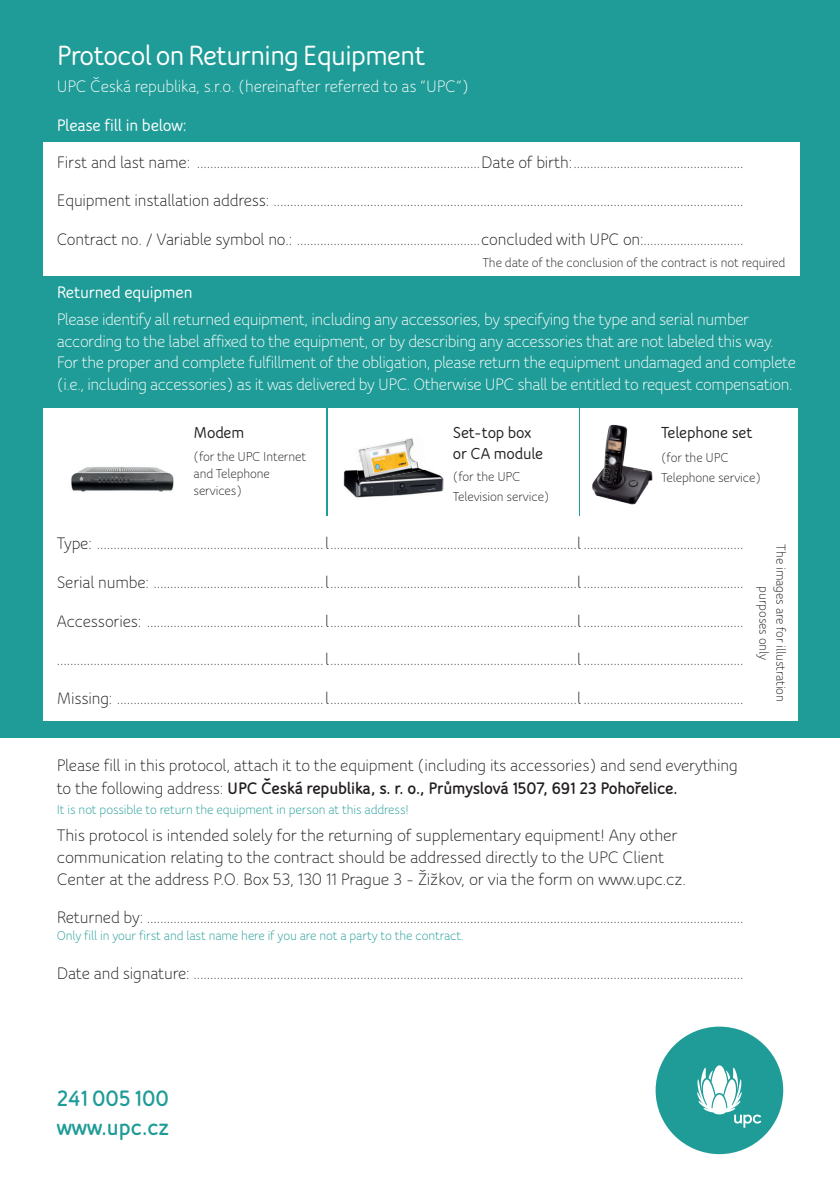
<style>
.page{position:relative;width:840px;height:1191px;background:#fff}
.page>*{position:absolute;margin:0;border:0;box-sizing:border-box;transform-origin:0 0}
.t1{font:700 30px "Bloom Speak OT";letter-spacing:-.02em;color:#fff}
.t2{font:800 24px/29.6px "Bloom Speak OT";color:#1f9c97}
.t3{font:18px/38.6px "Bloom Speak OT";letter-spacing:-.01em;color:#231f20;text-align:justify}
.t4{font:18px/21.6px "Bloom Speak OT";letter-spacing:-.025em;color:#fff}
.t5{font:700 18px "Bloom Speak OT";letter-spacing:-.01em;color:#fff}
.t6{font:700 17.2px/20.8px "Bloom Speak OT";letter-spacing:-.01em;color:#231f20}
.t7{font:14px/16.8px "Bloom Speak OT";letter-spacing:-.01em;color:#231f20}
.t8{font:14px "Bloom Speak OT";letter-spacing:-.01em;color:#1f9c97}
.s1{font-weight:800}
</style>
<div class="page">
<div style="left:0;top:0;width:839px;height:737px;background:#1f9c97"></div>
<div style="left:43px;top:408px;width:754px;height:313px;background:#fff"></div>
<div style="left:43px;top:142px;width:756px;height:133px;background:#fff"></div>
<img style="left:592px;top:425px;width:60px;height:80px">
<img style="left:71px;top:466px;width:103px;height:26px">
<img style="left:343px;top:470px;width:101px;height:28px">
<img style="left:358px;top:438px;width:59px;height:24px">
<img style="left:355px;top:462px;width:72px;height:20px">
<hr style="left:326px;top:404px;width:1px;height:111px;background:#1f9c97">
<hr style="left:578px;top:404px;width:1px;height:111px;background:#1f9c97">
<div style="left:655px;top:1026px;width:127px;height:128px;background:#1f9c97;border-radius:50%"></div>
<svg style="left:697px;top:1065px;width:63px;height:62px"></svg>
<h1 class="t1" style="left:57px;top:38px;width:370px">Protocol on Returning Equipment</h1>
<p class="t4" style="left:57px;top:75px;width:413px">UPC Česká republika, s.r.o. (hereinafter referred to as “UPC”)</p>
<p class="t5" style="left:57px;top:114px;width:131px">Please fill in below:</p>
<p class="t3" style="left:57px;top:143px;width:688px">First and last name: .....................................................................................Date of birth: ...................................................<br>Equipment installation address: .............................................................................................................................................<br>Contract no. / Variable symbol no.: .......................................................concluded with UPC on:..............................</p>
<p class="t5" style="left:57px;top:281px;width:137px">Returned equipmen</p>
<p class="t4" style="left:57px;top:308px;width:740px">Please identify all returned equipment, including any accessories, by specifying the type and serial number according to the label affixed to the equipment, or by describing any accessories that are not labeled this way.<br>For the proper and complete fulfillment of the obligation, please return the equipment undamaged and complete (i.e., including accessories) as it was delivered by UPC. Otherwise UPC shall be entitled to request compensation.</p>
<p class="t7" style="left:482px;top:254px;width:304px">The date of the conclusion of the contract is not required</p>
<p class="t6" style="left:193px;top:422px;width:52px">Modem</p>
<p class="t7" style="left:193px;top:448px;width:114px">(for the UPC Internet and Telephone services)</p>
<p class="t6" style="left:452px;top:422px;width:92px">Set-top box or CA module</p>
<p class="t7" style="left:452px;top:467px;width:98px;line-height:19.6px">(for the UPC<br>Television service)</p>
<p class="t6" style="left:660px;top:422px;width:93px">Telephone set</p>
<p class="t7" style="left:660px;top:447px;width:101px;line-height:20px">(for the UPC<br>Telephone service)</p>
<p class="t3" style="left:57px;top:524px;width:688px">Type: ....................................................................l ..........................................................................l ................................................<br>Serial numbe: ...................................................l ..........................................................................l ................................................<br>Accessories: .....................................................l ..........................................................................l ................................................ ................................................................................l ..........................................................................l ................................................<br>Missing: ..............................................................l ..........................................................................l ................................................</p>
<p class="t7" style="left:789px;top:544px;width:159px;text-align:center;rotate:90deg">The images are for illustration purposes only</p>
<p class="t3" style="left:57px;top:754px;width:682px;line-height:23px">Please fill in this protocol, attach it to the equipment (including its accessories) and send everything to the following address: <span class="s1">UPC Česká republika, s. r. o., Průmyslová 1507, 691 23 Pohořelice.</span></p>
<p class="t8" style="left:57px;top:801px;width:353px">It is not possible to return the equipment in person at this address!</p>
<p class="t3" style="left:57px;top:824px;width:630px;line-height:21.6px;text-align:left">This protocol is intended solely for the returning of supplementary equipment! Any other communication relating to the contract should be addressed directly to the UPC Client<br>Center at the address P.O. Box 53, 130 11 Prague 3 - Žižkov, or via the form on www.upc.cz.</p>
<p class="t3" style="left:57px;top:898px;width:688px">Returned by: ...................................................................................................................................................................................</p>
<p class="t8" style="left:57px;top:927px;width:408px">Only fill in your first and last name here if you are not a party to the contract.</p>
<p class="t3" style="left:57px;top:953px;width:688px">Date and signature: .....................................................................................................................................................................</p>
<h2 class="t2" style="left:57px;top:1082px;width:114px">241 005 100 www.upc.cz</h2>
</div>
